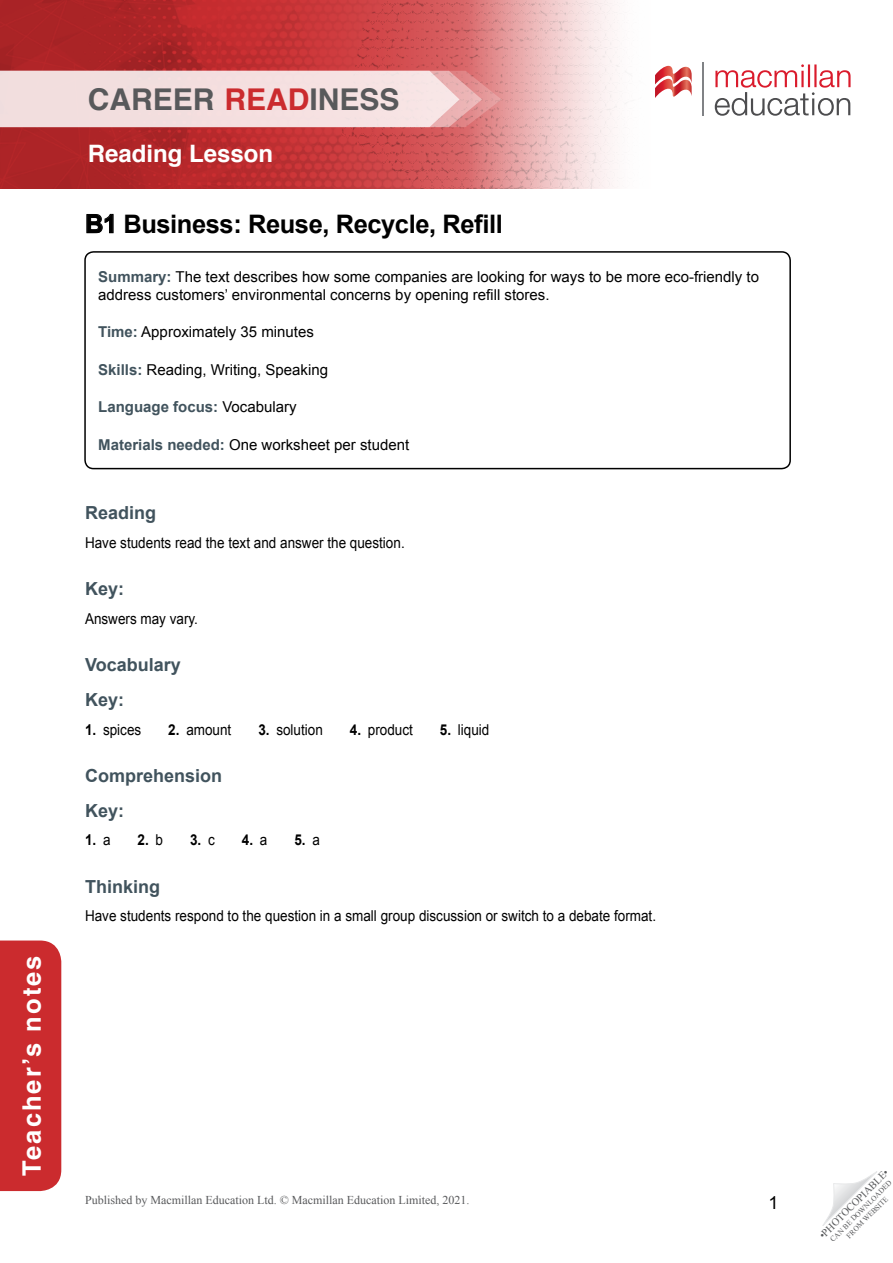
<style>
.page{position:relative;width:893px;height:1263px;background:#fff}
.page>*{position:absolute;margin:0;border:0;box-sizing:border-box;transform-origin:0 0}
.t1{font:700 30px "Helvetica";color:#58595b}
.Article_Title{font:700 25.5px "Arial";letter-spacing:-.015em;color:#000}
.Template__Left_sideb{font:700 25.5px "Helvetica LT Std";letter-spacing:.08em;color:#fff}
.t2{font:700 24px "Helvetica";color:#fff}
.TN__Title{font:700 18px "Arial";color:#41535d}
.t3{font:18px "Arial";color:#000}
.TN__Info_box_-_body{font:15px/18px "Arial";color:#000}
.TN__Body_text{font:15px "Arial";color:#000;scale:.9 1}
.TN__Info_box_-_body-2{font:700 15px "Arial";color:#41535d}
.TN__Body_text-2{font:700 15px "Arial";color:#000;scale:.9 1}
.t4{font:12px "Times New Roman";color:#58595b}
.t5{font:10.5px "Times New Roman";color:#58595b}
.t6{font:7.5px/9px "Times New Roman";color:#58595b;text-align:center}
.s1{color:#cb2b2e}
.s2{font-weight:700;color:#41535d}
.s3{font-weight:400;color:#000}
.s4{font-weight:700}
.s5{font-weight:400}
</style>
<div class="page">
<svg style="left:822px;top:1171px;width:55px;height:55px"></svg>
<img style="left:0;top:0;width:287px;height:188px">
<svg style="left:287px;top:0;width:564px;height:189px"></svg>
<svg style="left:655px;top:65px;width:37px;height:34px"></svg>
<hr style="left:703px;top:62px;width:1px;height:54px;background:#808285">
<svg style="left:715px;top:64px;width:135px;height:52px"></svg>
<svg style="left:0;top:71px;width:501px;height:56px;background:#f2d7d8"></svg>
<div style="left:0;top:940px;width:61px;height:251px;background:#cb2b2e"></div>
<div style="left:84px;top:251px;width:707px;height:218px;border:2px solid #000;border-radius:9px"></div>
<svg style="left:86px;top:214px;width:28px;height:19px"></svg>
<p class="Template__Left_sideb" style="left:16px;top:1176px;width:222px;rotate:-90deg">Teacher’s notes</p>
<p class="t1" style="left:88px;top:75px;width:313px">CAREER <span class="s1">READ</span>INESS</p>
<p class="t2" style="left:88px;top:134px;width:187px">Reading Lesson</p>
<p class="Article_Title" style="left:85px;top:207px;width:419px">B1 Business: Reuse, Recycle, Refill</p>
<p class="TN__Info_box_-_body" style="left:98px;top:268px;width:662px"><span class="s2">Summary:</span> The text describes how some companies are looking for ways to be more eco-friendly to address customers’ environmental concerns by opening refill stores.</p>
<p class="TN__Info_box_-_body" style="left:98px;top:323px;width:217px"><span class="s2">Time:</span> Approximately 35 minutes</p>
<p class="TN__Info_box_-_body" style="left:98px;top:361px;width:231px"><span class="s2">Skills:</span> Reading, Writing, Speaking</p>
<p class="TN__Info_box_-_body-2" style="left:98px;top:397px;width:200px">Language focus: <span class="s3">Vocabulary</span></p>
<p class="TN__Info_box_-_body" style="left:98px;top:436px;width:312px"><span class="s2">Materials needed:</span> One worksheet per student</p>
<p class="TN__Title" style="left:85px;top:501px;width:73px">Reading</p>
<p class="TN__Body_text" style="left:85px;top:532px;width:357px">Have students read the text and answer the question.</p>
<p class="TN__Title" style="left:85px;top:577px;width:41px">Key:</p>
<p class="TN__Body_text" style="left:85px;top:608px;width:127px">Answers may vary.</p>
<p class="TN__Title" style="left:85px;top:652px;width:97px">Vocabulary</p>
<p class="TN__Title" style="left:85px;top:688px;width:41px">Key:</p>
<p class="TN__Body_text" style="left:85px;top:719px;width:64px"><span class="s4">1.</span> spices</p>
<p class="TN__Body_text" style="left:168px;top:719px;width:72px"><span class="s4">2.</span> amount</p>
<p class="TN__Body_text" style="left:258px;top:719px;width:73px"><span class="s4">3.</span> solution</p>
<p class="TN__Body_text" style="left:350px;top:719px;width:72px"><span class="s4">4.</span> product</p>
<p class="TN__Body_text" style="left:440px;top:719px;width:57px"><span class="s4">5.</span> liquid</p>
<p class="TN__Title" style="left:85px;top:763px;width:139px">Comprehension</p>
<p class="TN__Title" style="left:85px;top:799px;width:41px">Key:</p>
<p class="TN__Body_text-2" style="left:85px;top:830px;width:30px">1. <span class="s5">a</span></p>
<p class="TN__Body_text-2" style="left:138px;top:830px;width:30px">2. <span class="s5">b</span></p>
<p class="TN__Body_text-2" style="left:190px;top:830px;width:29px">3. <span class="s5">c</span></p>
<p class="TN__Body_text-2" style="left:242px;top:830px;width:30px">4. <span class="s5">a</span></p>
<p class="TN__Body_text-2" style="left:294px;top:830px;width:30px">5. <span class="s5">a</span></p>
<p class="TN__Title" style="left:85px;top:874px;width:77px">Thinking</p>
<p class="TN__Body_text" style="left:85px;top:906px;width:636px">Have students respond to the question in a small group discussion or switch to a debate format.</p>
<p class="t4" style="left:85px;top:1192px;width:386px">Published by Macmillan Education Ltd. © Macmillan Education Limited, 2021.</p>
<p class="t3" style="left:769px;top:1191px;width:12px">1</p>
<p class="t5" style="left:816px;top:1232px;width:95px;rotate:-45deg">•PHOTOCOPIABLE•</p>
<p class="t6" style="left:828px;top:1237px;width:85px;rotate:-45deg">CAN BE DOWNLOADED<br>FROM WEBSITE</p>
</div>
